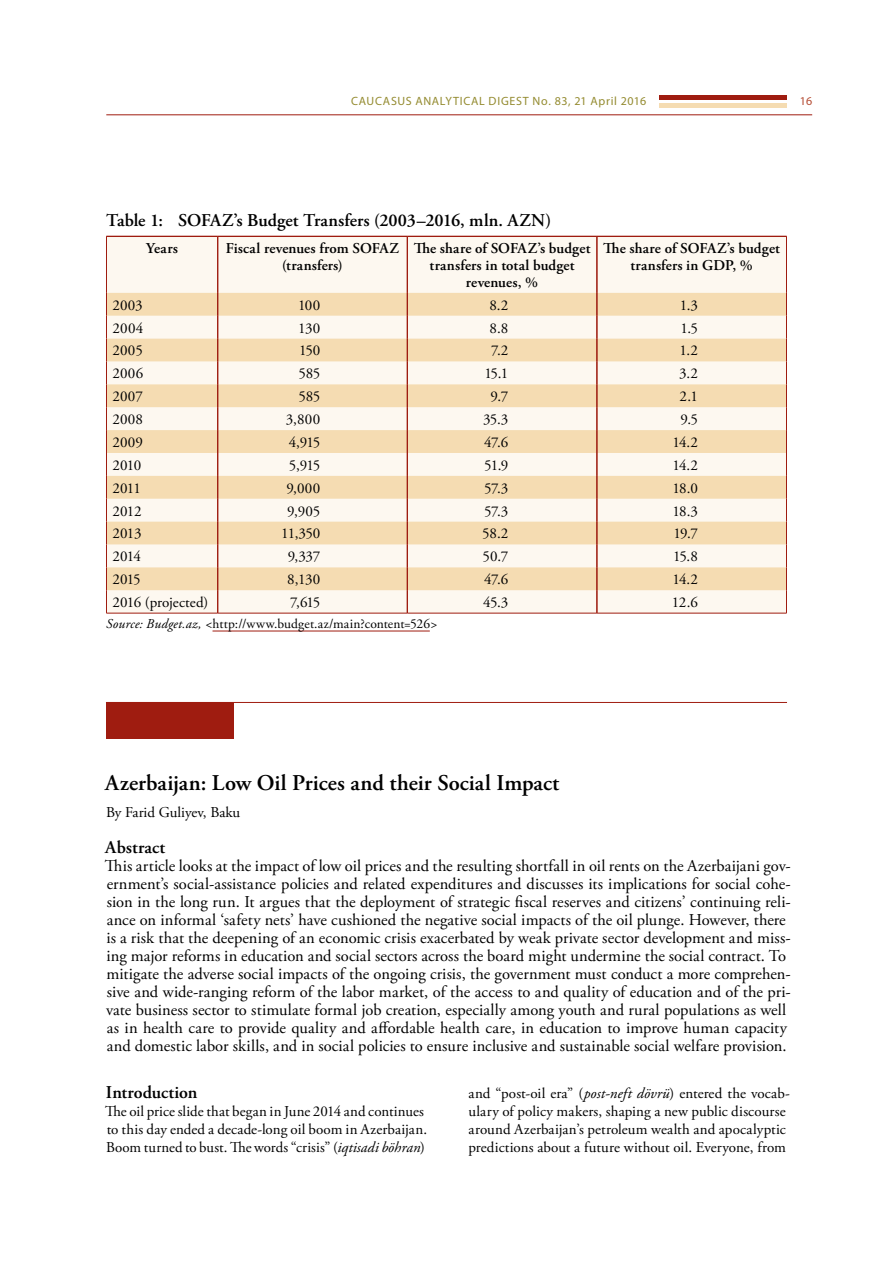
<style>
.page{position:relative;width:893px;height:1263px;background:#fff}
.page>*{position:absolute;margin:0;border:0;box-sizing:border-box;transform-origin:0 0}
.t1{font:600 22.5px "Adobe Garamond Pro";color:#000}
.t2{font:600 18px "Adobe Garamond Pro";color:#000}
.t3{font:16.5px/18px "Adobe Garamond Pro";letter-spacing:.005em;color:#000}
.t4{font:15px/18px "Adobe Garamond Pro";color:#000}
.t5{font:600 15px/16.8px "Adobe Garamond Pro";letter-spacing:.005em;color:#000;text-align:center}
.t6{font:13.5px "Adobe Garamond Pro";letter-spacing:.015em;color:#000}
.t7{font:12px "Myriad Pro";letter-spacing:.06em;color:#948b30}
.t8{font:12px "Myriad Pro";color:#b44c33}
.s1{font-style:italic}
</style>
<div class="page">
<div style="left:659px;top:103px;width:128px;height:5px;background:#f5dcb2"></div>
<hr style="left:659px;top:96px;width:128px;height:4px;background:#9f1c10">
<hr style="left:106px;top:114px;width:706px;height:1px;background:#9f1c10">
<hr style="left:213px;top:631px;width:217px;height:1px;background:#9f1c10">
<div style="left:107px;top:237px;width:679px;height:376px;background:#fdf8f0"></div>
<svg style="left:107px;top:293px;width:679px;height:297px;fill:#f5dcb2"></svg>
<hr style="left:106px;top:236px;width:112px;height:1px;background:#9f1c10">
<hr style="left:218px;top:236px;width:189px;height:1px;background:#9f1c10">
<hr style="left:217px;top:237px;width:1px;height:56px;background:#9f1c10">
<hr style="left:218px;top:237px;width:1px;height:56px;background:#9f1c10">
<hr style="left:407px;top:236px;width:190px;height:1px;background:#9f1c10">
<hr style="left:407px;top:237px;width:1px;height:56px;background:#9f1c10">
<hr style="left:597px;top:236px;width:190px;height:1px;background:#9f1c10">
<hr style="left:596px;top:237px;width:1px;height:56px;background:#9f1c10">
<hr style="left:597px;top:237px;width:1px;height:56px;background:#9f1c10">
<svg style="left:217px;top:293px;width:2px;height:320px"></svg>
<svg style="left:407px;top:293px;width:1px;height:320px"></svg>
<svg style="left:596px;top:293px;width:2px;height:320px"></svg>
<hr style="left:106px;top:237px;width:1px;height:56px;background:#9f1c10">
<hr style="left:786px;top:237px;width:1px;height:56px;background:#9f1c10">
<svg style="left:106px;top:293px;width:1px;height:320px"></svg>
<svg style="left:786px;top:293px;width:1px;height:320px"></svg>
<hr style="left:106px;top:613px;width:112px;height:1px;background:#9f1c10">
<hr style="left:218px;top:613px;width:189px;height:1px;background:#9f1c10">
<hr style="left:407px;top:613px;width:190px;height:1px;background:#9f1c10">
<hr style="left:597px;top:613px;width:190px;height:1px;background:#9f1c10">
<hr style="left:106px;top:702px;width:681px;height:1px;background:#9f1c10">
<div style="left:106px;top:702px;width:128px;height:36px;background:#9f1c10"></div>
<p class="t7" style="left:351px;top:94px;width:297px">CAUCASUS ANALYTICAL DIGEST No. 83, 21 April 2016</p>
<p class="t8" style="left:800px;top:94px;width:14px">16</p>
<p class="t2" style="left:106px;top:210px;width:446px">Table 1: SOFAZ’s Budget Transfers (2003–2016, mln. AZN)</p>
<p class="t5" style="left:146px;top:240px;width:33px">Years</p>
<p class="t5" style="left:226px;top:240px;width:175px">Fiscal revenues from SOFAZ (transfers)</p>
<p class="t5" style="left:414px;top:240px;width:178px">The share of SOFAZ’s budget transfers in total budget revenues, %</p>
<p class="t5" style="left:603px;top:240px;width:178px">The share of SOFAZ’s budget transfers in GDP, %</p>
<p class="t4" style="left:112px;top:296px;width:32px">2003</p>
<p class="t4" style="left:298px;top:296px;width:24px">100</p>
<p class="t4" style="left:489px;top:296px;width:21px">8.2</p>
<p class="t4" style="left:680px;top:296px;width:20px">1.3</p>
<p class="t4" style="left:113px;top:319px;width:32px">2004</p>
<p class="t4" style="left:298px;top:319px;width:24px">130</p>
<p class="t4" style="left:489px;top:319px;width:20px">8.8</p>
<p class="t4" style="left:680px;top:319px;width:19px">1.5</p>
<p class="t4" style="left:113px;top:342px;width:32px">2005</p>
<p class="t4" style="left:299px;top:342px;width:23px">150</p>
<p class="t4" style="left:491px;top:342px;width:19px">7.2</p>
<p class="t4" style="left:680px;top:342px;width:20px">1.2</p>
<p class="t4" style="left:112px;top:365px;width:32px">2006</p>
<p class="t4" style="left:298px;top:365px;width:23px">585</p>
<p class="t4" style="left:484px;top:365px;width:26px">15.1</p>
<p class="t4" style="left:679px;top:365px;width:20px">3.2</p>
<p class="t4" style="left:112px;top:388px;width:32px">2007</p>
<p class="t4" style="left:298px;top:388px;width:23px">585</p>
<p class="t4" style="left:490px;top:388px;width:19px">9.7</p>
<p class="t4" style="left:680px;top:388px;width:20px">2.1</p>
<p class="t4" style="left:112px;top:411px;width:32px">2008</p>
<p class="t4" style="left:286px;top:411px;width:36px">3,800</p>
<p class="t4" style="left:483px;top:411px;width:27px">35.3</p>
<p class="t4" style="left:680px;top:411px;width:19px">9.5</p>
<p class="t4" style="left:112px;top:434px;width:32px">2009</p>
<p class="t4" style="left:289px;top:434px;width:33px">4,915</p>
<p class="t4" style="left:484px;top:434px;width:26px">47.6</p>
<p class="t4" style="left:672px;top:434px;width:27px">14.2</p>
<p class="t4" style="left:113px;top:457px;width:30px">2010</p>
<p class="t4" style="left:289px;top:457px;width:33px">5,915</p>
<p class="t4" style="left:484px;top:457px;width:26px">51.9</p>
<p class="t4" style="left:672px;top:457px;width:27px">14.2</p>
<p class="t4" style="left:113px;top:479px;width:30px">2011</p>
<p class="t4" style="left:286px;top:479px;width:35px">9,000</p>
<p class="t4" style="left:484px;top:479px;width:26px">57.3</p>
<p class="t4" style="left:672px;top:479px;width:27px">18.0</p>
<p class="t4" style="left:113px;top:502px;width:31px">2012</p>
<p class="t4" style="left:287px;top:502px;width:35px">9,905</p>
<p class="t4" style="left:484px;top:502px;width:26px">57.3</p>
<p class="t4" style="left:672px;top:502px;width:27px">18.3</p>
<p class="t4" style="left:113px;top:525px;width:31px">2013</p>
<p class="t4" style="left:281px;top:525px;width:41px">11,350</p>
<p class="t4" style="left:482px;top:525px;width:28px">58.2</p>
<p class="t4" style="left:674px;top:525px;width:26px">19.7</p>
<p class="t4" style="left:113px;top:548px;width:30px">2014</p>
<p class="t4" style="left:288px;top:548px;width:34px">9,337</p>
<p class="t4" style="left:483px;top:548px;width:27px">50.7</p>
<p class="t4" style="left:673px;top:548px;width:26px">15.8</p>
<p class="t4" style="left:113px;top:571px;width:30px">2015</p>
<p class="t4" style="left:287px;top:571px;width:35px">8,130</p>
<p class="t4" style="left:484px;top:571px;width:26px">47.6</p>
<p class="t4" style="left:672px;top:571px;width:27px">14.2</p>
<p class="t4" style="left:113px;top:594px;width:97px">2016 (projected)</p>
<p class="t4" style="left:290px;top:594px;width:32px">7,615</p>
<p class="t4" style="left:483px;top:594px;width:27px">45.3</p>
<p class="t4" style="left:672px;top:594px;width:28px">12.6</p>
<p class="t6" style="left:106px;top:616px;width:333px"><span class="s1">Source: Budget.az, &lt;</span>http://www.budget.az/main?content=526<span class="s1">&gt;</span></p>
<h1 class="t1" style="left:105px;top:770px;width:456px">Azerbaijan: Low Oil Prices and their Social Impact</h1>
<p class="t4" style="left:106px;top:804px;width:136px">By Farid Guliyev, Baku</p>
<p class="t2" style="left:105px;top:837px;width:62px">Abstract</p>
<p class="t3" style="left:105px;top:858px;width:687px">This article looks at the impact of low oil prices and the resulting shortfall in oil rents on the Azerbaijani gov&shy;ernment’s social-assistance policies and related expenditures and discusses its implications for social cohe&shy;sion in the long run. It argues that the deployment of strategic fiscal reserves and citizens’ continuing reli&shy;ance on informal ‘safety nets’ have cushioned the negative social impacts of the oil plunge. However, there is a risk that the deepening of an economic crisis exacerbated by weak private sector development and miss&shy;ing major reforms in education and social sectors across the board might undermine the social contract. To mitigate the adverse social impacts of the ongoing crisis, the government must conduct a more comprehen&shy;sive and wide-ranging reform of the labor market, of the access to and quality of education and of the pri&shy;vate business sector to stimulate formal job creation, especially among youth and rural populations as well as in health care to provide quality and affordable health care, in education to improve human capacity and domestic labor skills, and in social policies to ensure inclusive and sustainable social welfare provision.</p>
<p class="t2" style="left:106px;top:1082px;width:93px">Introduction</p>
<p class="t4" style="left:105px;top:1103px;width:324px">The oil price slide that began in June 2014 and continues to this day ended a decade-long oil boom in Azerbaijan.<br>Boom turned to bust. The words “crisis” (<span class="s1">iqtisadi böhran</span>)</p>
<p class="t4" style="left:468px;top:1085px;width:323px">and “post-oil era” (<span class="s1">post-neft dövrü</span>) entered the vocab&shy;ulary of policy makers, shaping a new public discourse around Azerbaijan’s petroleum wealth and apocalyptic predictions about a future without oil. Everyone, from</p>
</div>
